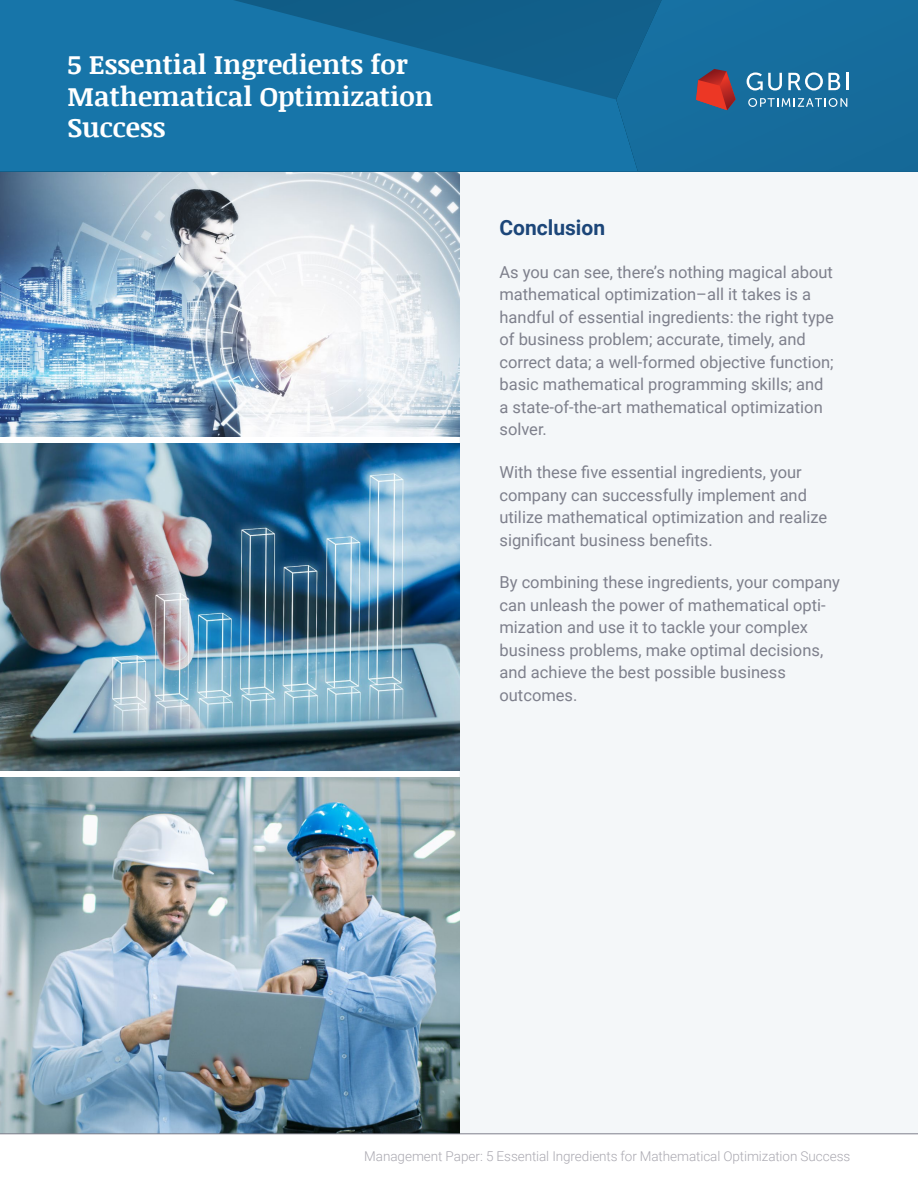
<style>
.page{position:relative;width:918px;height:1188px;background:#fff}
.page>*{position:absolute;margin:0;border:0;box-sizing:border-box;transform-origin:0 0}
.t1{font:700 27px/31.5px "Noticia Text";color:#fff}
.t2{font:700 21px "Roboto";color:#1c4679}
.t3{font:16.5px/22.5px "Roboto";color:#7e808c}
.t4{font:300 13.5px "Roboto";letter-spacing:-.005em;color:#aaa9b1}
</style>
<div class="page">
<div style="left:459px;top:162px;width:459px;height:972px;background:#f4f7f9"></div>
<img style="left:0;top:777px;width:459px;height:357px">
<img style="left:0;top:171px;width:460px;height:266px">
<img style="left:0;top:443px;width:460px;height:328px">
<svg style="left:0;top:0;width:616px;height:171px;fill:#1775a9"></svg>
<div style="left:616px;top:0;width:302px;height:171px;background:#166d9d"></div>
<svg style="left:747px;top:72px;width:35px;height:18px"></svg>
<svg style="left:788px;top:72px;width:52px;height:18px"></svg>
<svg style="left:846px;top:73px;width:2px;height:17px"></svg>
<svg style="left:748px;top:98px;width:99px;height:9px"></svg>
<svg style="left:696px;top:69px;width:40px;height:41px"></svg>
<hr style="left:0;top:1134px;width:918px;height:1px;background:#7e808c">
<h1 class="t1" style="left:68px;top:48px;width:367px">5 Essential Ingredients for<br>Mathematical Optimization<br>Success</h1>
<p class="t2" style="left:500px;top:213px;width:107px">Conclusion</p>
<p class="t3" style="left:500px;top:260px;width:336px">As you can see, there’s nothing magical about mathematical optimization–all it takes is a handful of essential ingredients: the right type of business problem; accurate, timely, and correct data; a well-formed objective function; basic mathematical programming skills; and a state-of-the-art mathematical optimization solver.</p>
<p class="t3" style="left:500px;top:460px;width:329px">With these five essential ingredients, your company can successfully implement and utilize mathematical optimization and realize significant business benefits.</p>
<p class="t3" style="left:500px;top:571px;width:342px">By combining these ingredients, your company can unleash the power of mathematical opti&shy;mization and use it to tackle your complex business problems, make optimal decisions, and achieve the best possible business outcomes.</p>
<p class="t4" style="left:364px;top:1146px;width:488px">Management Paper: 5 Essential Ingredients for Mathematical Optimization Success</p>
</div>
